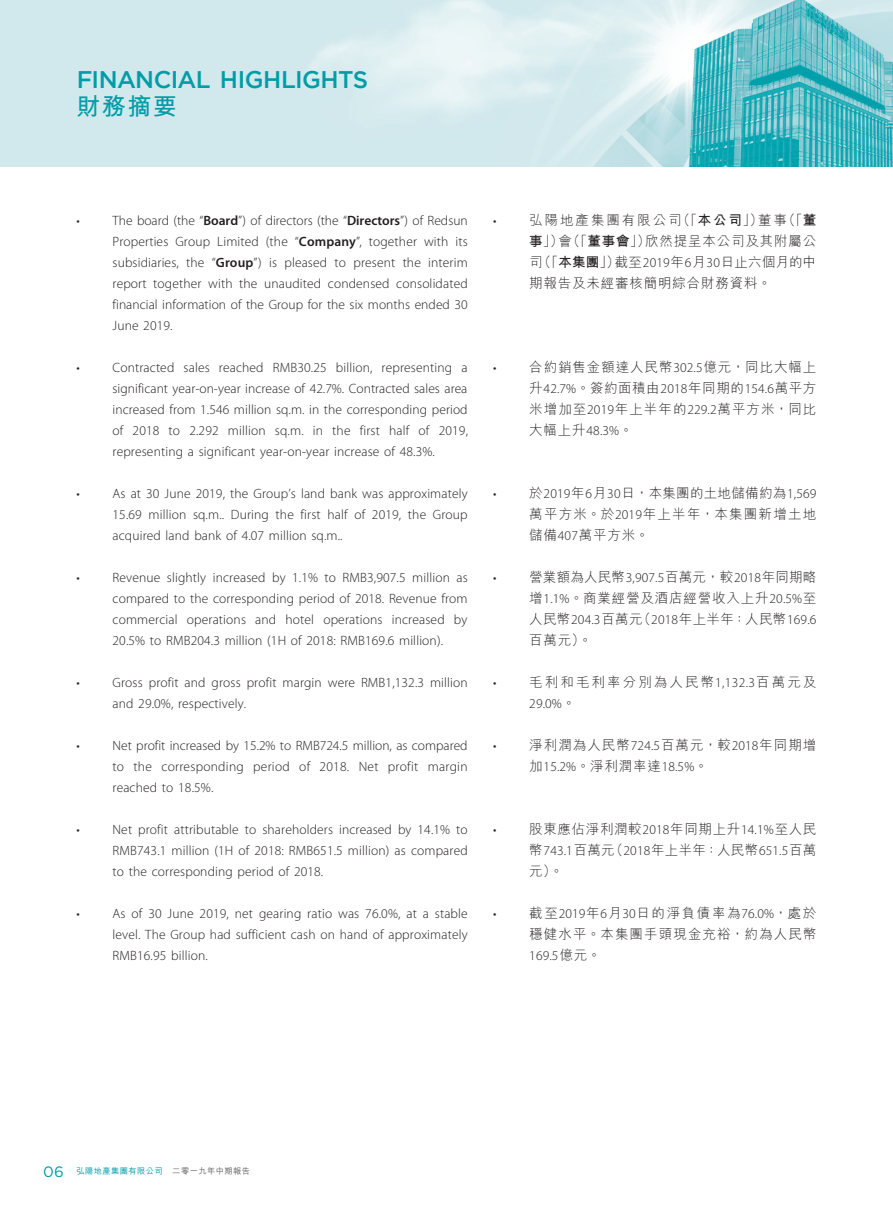
<style>
.page{position:relative;width:893px;height:1212px;background:#fff}
.page>*{position:absolute;margin:0;border:0;box-sizing:border-box;transform-origin:0 0}
.t1{font:500 24px "Gotham";letter-spacing:-.03em;color:#009ca7}
.t2{font:700 24px "M Hei HK";color:#009ca7}
._07_IN0{font:300 13.5px/21px "Myriad Pro";letter-spacing:.01em;color:#231f20;text-align:justify}
._07_IN0-2{font:300 13.5px/21px "M Hei HK";letter-spacing:.06em;color:#231f20;text-align:justify}
._07_IN0-3{font:300 13.5px/21px "M Hei HK";letter-spacing:.155em;color:#231f20}
.t3{font:500 8.25px "M Hei HK";letter-spacing:.05em;color:#009ca7}
.s1{font-weight:600}
.s2{font-weight:700}
.s3{font-family:"Myriad Pro"}
.s4{font-family:"Gotham";font-weight:400;font-size:15px}
.s5{color:#636366}
</style>
<div class="page">
<img style="left:0;top:0;width:893px;height:167px">
<h1 class="t1" style="left:77px;top:66px;width:293px">FINANCIAL HIGHLIGHTS</h1>
<h1 class="t2" style="left:77px;top:89px;width:102px">財務摘要</h1>
<p class="_07_IN0" style="left:77px;top:210px;width:5px">•</p>
<p class="_07_IN0" style="left:113px;top:210px;width:357px">The board (the “<span class="s1">Board</span>”) of directors (the “<span class="s1">Directors</span>”) of Redsun Properties Group Limited (the “<span class="s1">Company</span>”, together with its subsidiaries, the “<span class="s1">Group</span>”) is pleased to present the interim report together with the unaudited condensed consolidated financial information of the Group for the six months ended 30<br>June 2019.</p>
<p class="_07_IN0" style="left:77px;top:357px;width:5px">•</p>
<p class="_07_IN0" style="left:113px;top:357px;width:357px">Contracted sales reached RMB30.25 billion, representing a significant year-on-year increase of 42.7%. Contracted sales area increased from 1.546 million sq.m. in the corresponding period of 2018 to 2.292 million sq.m. in the first half of 2019, representing a significant year-on-year increase of 48.3%.</p>
<p class="_07_IN0" style="left:77px;top:483px;width:5px">•</p>
<p class="_07_IN0" style="left:113px;top:483px;width:357px">As at 30 June 2019, the Group’s land bank was approximately 15.69 million sq.m.. During the first half of 2019, the Group acquired land bank of 4.07 million sq.m..</p>
<p class="_07_IN0" style="left:77px;top:567px;width:5px">•</p>
<p class="_07_IN0" style="left:113px;top:567px;width:357px">Revenue slightly increased by 1.1% to RMB3,907.5 million as compared to the corresponding period of 2018. Revenue from commercial operations and hotel operations increased by 20.5% to RMB204.3 million (1H of 2018: RMB169.6 million).</p>
<p class="_07_IN0" style="left:77px;top:672px;width:5px">•</p>
<p class="_07_IN0" style="left:113px;top:672px;width:357px">Gross profit and gross profit margin were RMB1,132.3 million and 29.0%, respectively.</p>
<p class="_07_IN0" style="left:77px;top:735px;width:5px">•</p>
<p class="_07_IN0" style="left:113px;top:735px;width:357px">Net profit increased by 15.2% to RMB724.5 million, as compared to the corresponding period of 2018. Net profit margin reached to 18.5%.</p>
<p class="_07_IN0" style="left:77px;top:819px;width:5px">•</p>
<p class="_07_IN0" style="left:113px;top:819px;width:357px">Net profit attributable to shareholders increased by 14.1% to RMB743.1 million (1H of 2018: RMB651.5 million) as compared to the corresponding period of 2018.</p>
<p class="_07_IN0" style="left:77px;top:903px;width:5px">•</p>
<p class="_07_IN0" style="left:113px;top:903px;width:357px">As of 30 June 2019, net gearing ratio was 76.0%, at a stable level. The Group had sufficient cash on hand of approximately RMB16.95 billion.</p>
<p class="_07_IN0" style="left:493px;top:210px;width:5px">•</p>
<p class="_07_IN0-2" style="left:529px;top:209px;width:289px">弘陽地產集團有限公司（「<span class="s2">本公司</span>」）董事（「<span class="s2">董事</span>」）會（「<span class="s2">董事會</span>」）欣然提呈本公司及其附屬公司（「<span class="s2">本集團</span>」）截至<span class="s3">2019</span>年<span class="s3">6</span>月<span class="s3">30</span>日止六個月的中期報告及未經審核簡明綜合財務資料。</p>
<p class="_07_IN0" style="left:493px;top:357px;width:5px">•</p>
<p class="_07_IN0-2" style="left:529px;top:356px;width:289px">合約銷售金額達人民幣<span class="s3">302.5</span>億元，同比大幅上升<span class="s3">42.7%</span>。簽約面積由<span class="s3">2018</span>年同期的<span class="s3">154.6</span>萬平方米增加至<span class="s3">2019</span>年上半年的<span class="s3">229.2</span>萬平方米，同比大幅上升<span class="s3">48.3%</span>。</p>
<p class="_07_IN0" style="left:493px;top:483px;width:5px">•</p>
<p class="_07_IN0-2" style="left:529px;top:482px;width:289px">於<span class="s3">2019</span>年<span class="s3">6</span>月<span class="s3">30</span>日，本集團的土地儲備約為<span class="s3">1,569</span>萬平方米。於<span class="s3">2019</span>年上半年，本集團新增土地儲備<span class="s3">407</span>萬平方米。</p>
<p class="_07_IN0" style="left:493px;top:567px;width:5px">•</p>
<p class="_07_IN0-2" style="left:529px;top:566px;width:289px">營業額為人民幣<span class="s3">3,907.5</span>百萬元，較<span class="s3">2018</span>年同期略增<span class="s3">1.1%</span>。商業經營及酒店經營收入上升<span class="s3">20.5%</span>至人民幣<span class="s3">204.3</span>百萬元（<span class="s3">2018</span>年上半年：人民幣<span class="s3">169.6</span>百萬元）。</p>
<p class="_07_IN0" style="left:493px;top:672px;width:5px">•</p>
<p class="_07_IN0-3" style="left:529px;top:671px;width:289px">毛利和毛利率分別為人民幣<span class="s3">1,132.3</span>百萬元及<br><span class="s3">29.0%</span>。</p>
<p class="_07_IN0" style="left:493px;top:735px;width:5px">•</p>
<p class="_07_IN0-2" style="left:529px;top:734px;width:289px">淨利潤為人民幣<span class="s3">724.5</span>百萬元，較<span class="s3">2018</span>年同期增加<span class="s3">15.2%</span>。淨利潤率達<span class="s3">18.5%</span>。</p>
<p class="_07_IN0" style="left:493px;top:819px;width:5px">•</p>
<p class="_07_IN0-2" style="left:529px;top:818px;width:289px">股東應佔淨利潤較<span class="s3">2018</span>年同期上升<span class="s3">14.1%</span>至人民幣<span class="s3">743.1</span>百萬元（<span class="s3">2018</span>年上半年：人民幣<span class="s3">651.5</span>百萬元）。</p>
<p class="_07_IN0" style="left:493px;top:903px;width:5px">•</p>
<p class="_07_IN0-2" style="left:529px;top:902px;width:289px">截至<span class="s3">2019</span>年<span class="s3">6</span>月<span class="s3">30</span>日的淨負債率為<span class="s3">76.0%</span>，處於穩健水平。本集團手頭現金充裕，約為人民幣<span class="s3">169.5</span>億元。</p>
<p class="t3" style="left:43px;top:1165px;width:208px"><span class="s4">06</span> 弘陽地產集團有限公司 <span class="s5">二零一九年中期報告</span></p>
</div>
